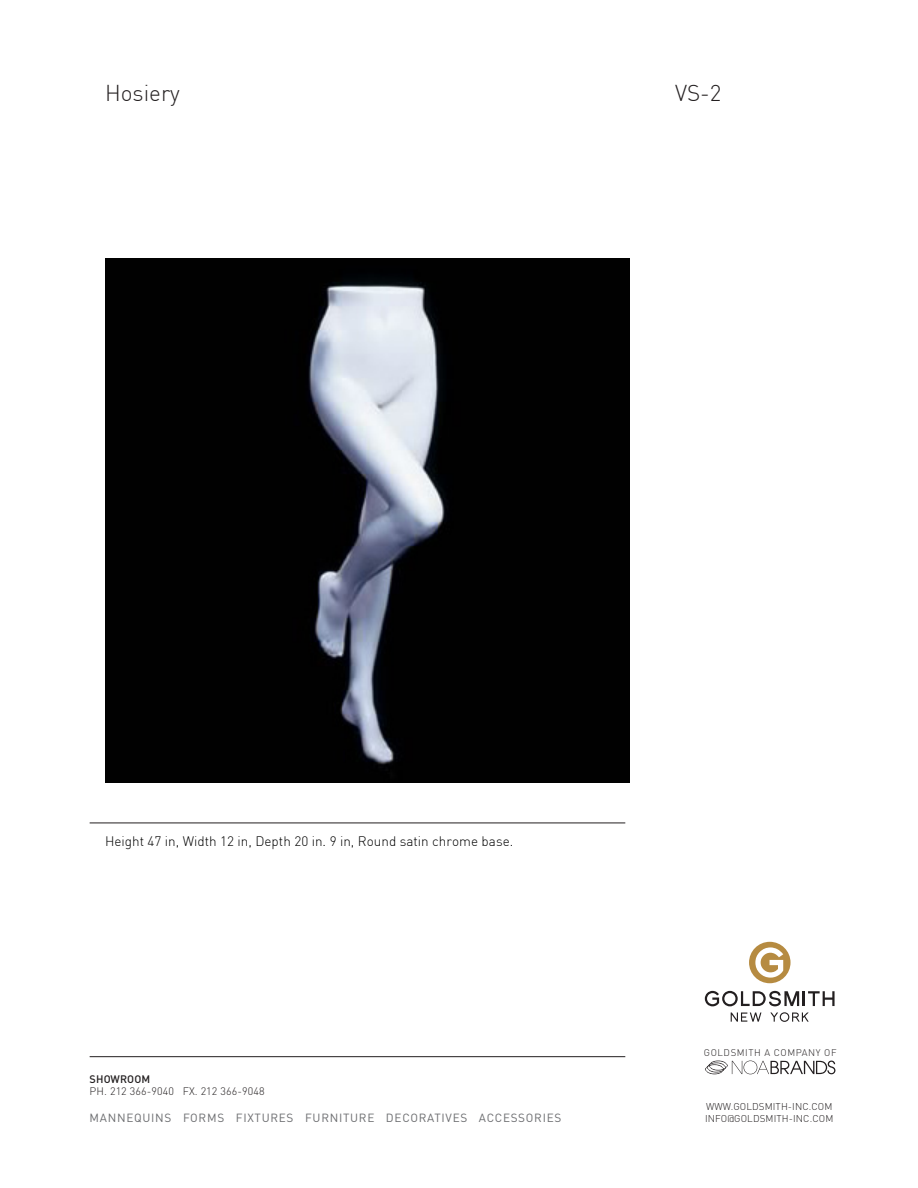
<style>
.page{position:relative;width:918px;height:1188px;background:#fff}
.page>*{position:absolute;margin:0;border:0;box-sizing:border-box;transform-origin:0 0}
.t1{font:300 22.5px "DIN Pro";color:#231f20}
.t2{font:300 13.5px "DIN Pro";color:#000}
.t3{font:11.7px "DIN";letter-spacing:.06em;color:#6c6d70}
.t4{font:300 10.8px "DIN";letter-spacing:.01em;color:#231f20}
.t5{font:500 10.8px "DIN";letter-spacing:.01em;color:#231f20}
.t6{font:300 9.75px "DIN";letter-spacing:.01em;color:#231f20}
.t7{font:300 9.6px "DIN";letter-spacing:.06em;color:#231f20}
</style>
<div class="page">
<hr style="left:90px;top:823px;width:535px;height:1px;background:#231f20">
<hr style="left:90px;top:1056px;width:535px;height:1px;background:#231f20">
<div style="left:749px;top:942px;width:42px;height:41px;background:#b68b41;border-radius:50%"></div>
<svg style="left:705px;top:991px;width:130px;height:15px"></svg>
<svg style="left:731px;top:1013px;width:30px;height:9px"></svg>
<svg style="left:770px;top:1012px;width:39px;height:10px"></svg>
<svg style="left:755px;top:947px;width:28px;height:31px"></svg>
<svg style="left:705px;top:1061px;width:130px;height:13px"></svg>
<img style="left:105px;top:258px;width:525px;height:525px">
<h1 class="t1" style="left:105px;top:83px;width:76px">Hosiery</h1>
<h1 class="t1" style="left:675px;top:83px;width:48px">VS-2</h1>
<p class="t2" style="left:105px;top:836px;width:410px">Height 47 in, Width 12 in, Depth 20 in. 9 in, Round satin chrome base.</p>
<p class="t5" style="left:90px;top:1072px;width:62px">SHOWROOM</p>
<p class="t4" style="left:90px;top:1085px;width:177px">PH. 212 366-9040 FX. 212 366-9048</p>
<p class="t3" style="left:90px;top:1110px;width:473px">MANNEQUINS FORMS FIXTURES FURNITURE DECORATIVES ACCESSORIES</p>
<p class="t7" style="left:704px;top:1047px;width:134px">GOLDSMITH A COMPANY OF</p>
<p class="t6" style="left:706px;top:1100px;width:128px">WWW.GOLDSMITH-INC.COM</p>
<p class="t6" style="left:705px;top:1112px;width:130px">INFO@GOLDSMITH-INC.COM</p>
</div>
